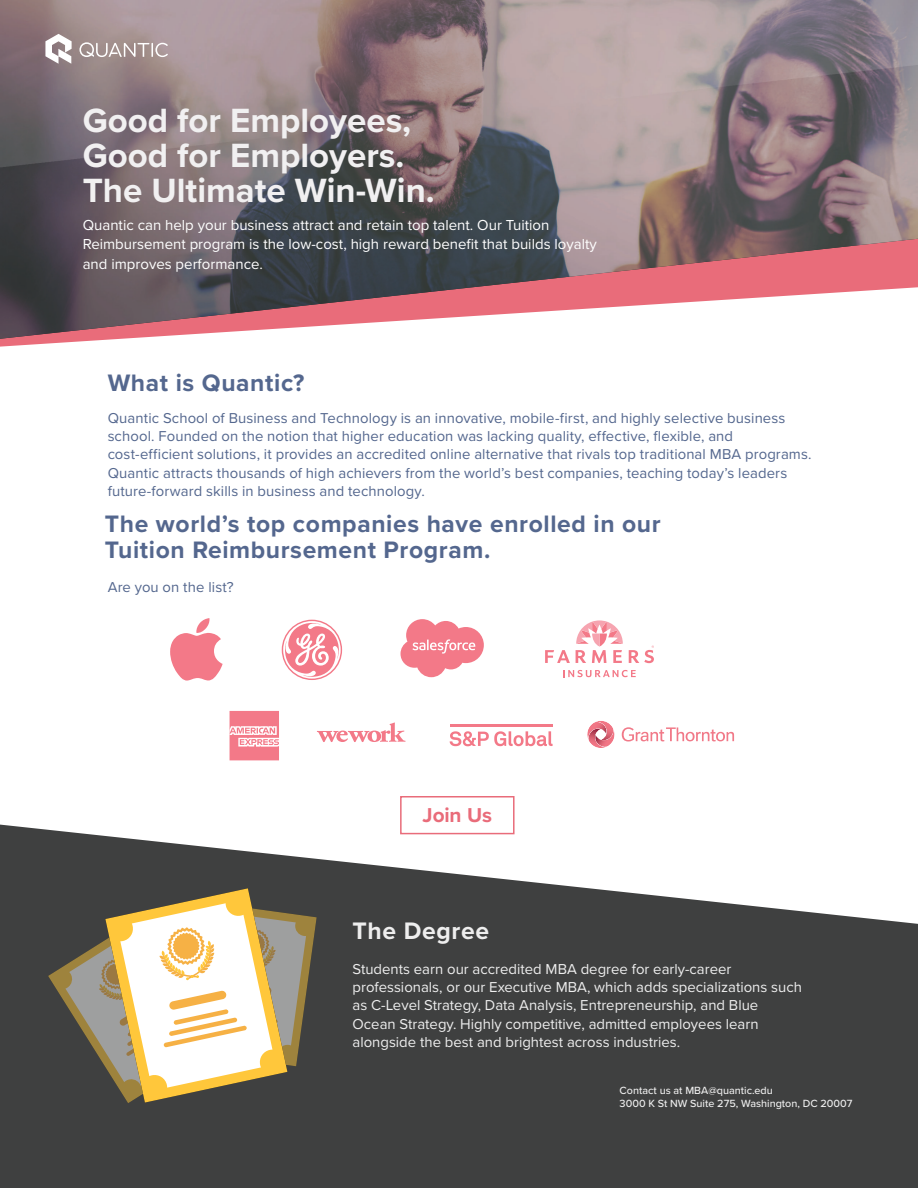
<style>
.page{position:relative;width:918px;height:1188px;background:#fff}
.page>*{position:absolute;margin:0;border:0;box-sizing:border-box;transform-origin:0 0}
.t1{font:700 34.8px/34.7px "Proxima Nova";color:#f1f0f1}
.t2{font:700 24.75px "Proxima Nova";letter-spacing:.025em;color:#eee}
.t3{font:700 24.6px/26px "Proxima Nova";letter-spacing:.025em;color:#54678e}
.t4{font:700 20.85px "Proxima Nova";letter-spacing:-.005em;color:#e96c7a}
.t5{font:15px/19.5px "Proxima Nova";color:#fff}
.t6{font:14.85px/18.3px "Proxima Nova";letter-spacing:.01em;color:#54678e}
.t7{font:14.85px/18.3px "Proxima Nova";color:#eee}
.t8{font:500 10.8px/12.9px "Proxima Nova";color:#eee}
</style>
<div class="page">
<svg style="left:0;top:825px;width:918px;height:363px;fill:#3f4040"></svg>
<img style="left:0;top:0;width:918px;height:339px">
<div style="left:400px;top:796px;width:115px;height:38px;border:2px solid #e96c7a"></div>
<svg style="left:45px;top:34px;width:27px;height:30px"></svg>
<svg style="left:79px;top:42px;width:89px;height:15px"></svg>
<svg style="left:48px;top:888px;width:269px;height:215px"></svg>
<svg style="left:230px;top:711px;width:49px;height:49px;background:#f5939f"></svg>
<svg style="left:170px;top:618px;width:53px;height:63px"></svg>
<svg style="left:545px;top:650px;width:25px;height:13px"></svg>
<svg style="left:563px;top:670px;width:73px;height:7px"></svg>
<svg style="left:576px;top:620px;width:47px;height:43px"></svg>
<svg style="left:629px;top:645px;width:25px;height:18px"></svg>
<svg style="left:282px;top:620px;width:60px;height:60px"></svg>
<svg style="left:450px;top:731px;width:103px;height:15px"></svg>
<hr style="left:450px;top:724px;width:103px;height:3px;background:#f37988">
<svg style="left:401px;top:619px;width:83px;height:58px"></svg>
<svg style="left:317px;top:723px;width:89px;height:19px"></svg>
<svg style="left:622px;top:727px;width:112px;height:15px"></svg>
<svg style="left:587px;top:721px;width:28px;height:27px"></svg>
<h1 class="t1" style="left:83px;top:105px;width:354px">Good for Employees,<br>Good for Employers.<br>The Ultimate Win-Win.</h1>
<p class="t5" style="left:83px;top:216px;width:516px">Quantic can help your business attract and retain top talent. Our Tuition<br>Reimbursement program is the low-cost, high reward benefit that builds loyalty and improves performance.</p>
<h3 class="t3" style="left:108px;top:371px;width:198px">What is Quantic?</h3>
<p class="t6" style="left:108px;top:409px;width:705px">Quantic School of Business and Technology is an innovative, mobile-first, and highly selective business school. Founded on the notion that higher education was lacking quality, effective, flexible, and cost-efficient solutions, it provides an accredited online alternative that rivals top traditional MBA programs.<br>Quantic attracts thousands of high achievers from the world’s best companies, teaching today’s leaders future-forward skills in business and technology.</p>
<h3 class="t3" style="left:105px;top:513px;width:557px">The world’s top companies have enrolled in our<br>Tuition Reimbursement Program.</h3>
<p class="t6" style="left:108px;top:579px;width:128px">Are you on the list?</p>
<h3 class="t4" style="left:423px;top:806px;width:71px">Join Us</h3>
<h2 class="t2" style="left:353px;top:920px;width:138px">The Degree</h2>
<p class="t7" style="left:353px;top:960px;width:451px">Students earn our accredited MBA degree for early-career professionals, or our Executive MBA, which adds specializations such as C-Level Strategy, Data Analysis, Entrepreneurship, and Blue Ocean Strategy. Highly competitive, admitted employees learn alongside the best and brightest across industries.</p>
<p class="t8" style="left:620px;top:1084px;width:234px">Contact us at MBA@quantic.edu<br>3000 K St NW Suite 275, Washington, DC 20007</p>
</div>
